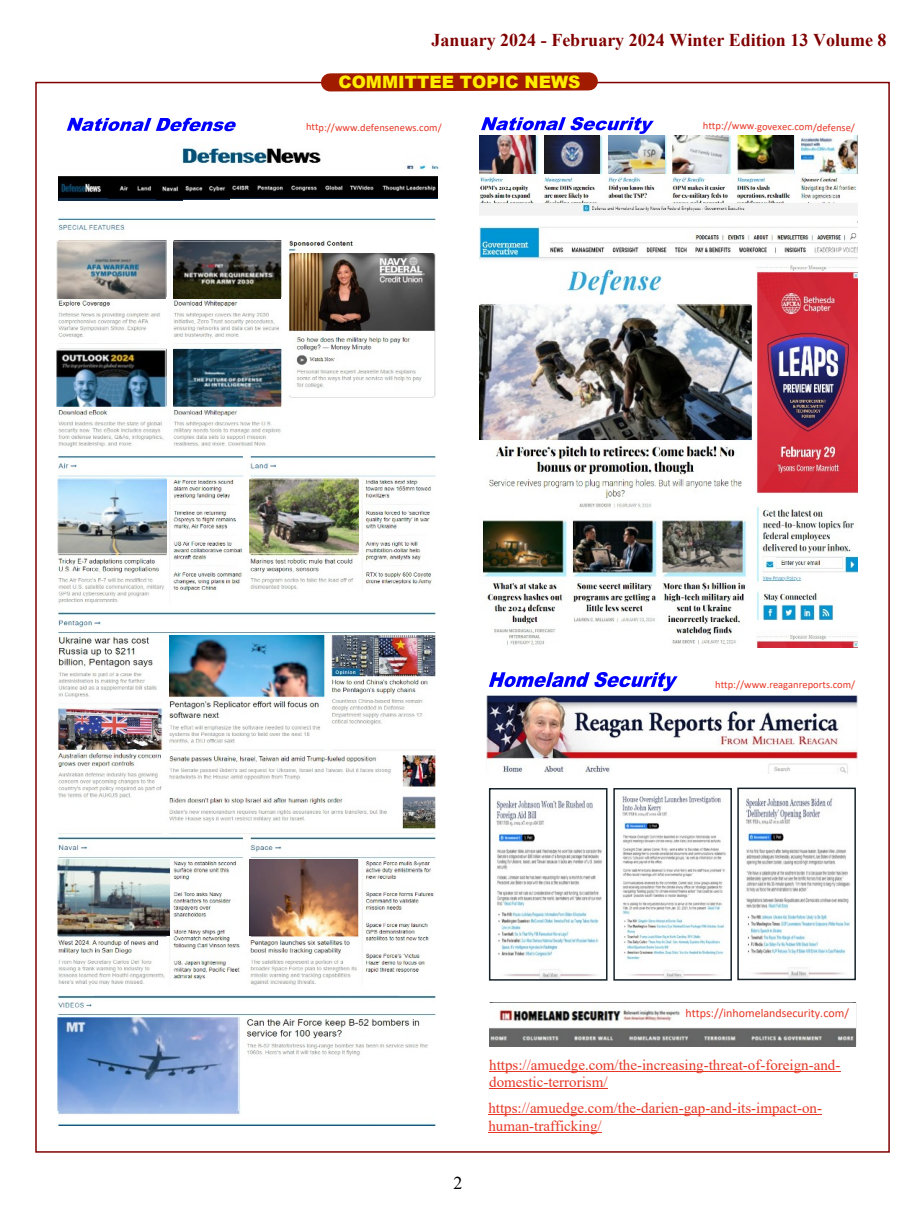
<style>
.page{position:relative;width:918px;height:1221px;background:#fff}
.page>*{position:absolute;margin:0;border:0;box-sizing:border-box;transform-origin:0 0}
.t1{font:700 18px "Times New Roman";color:#800000}
.t2{font:18px "Times New Roman";color:#000}
.t3{font:900 17.1px "Arial";color:#ffed00}
.t4{font:15px/17.2px "Times New Roman";color:#e63726}
.t5{font:12px "Calibri";color:#e63726}
.t6{font:10.5px "Calibri";color:#e63726}
</style>
<div class="page">
<img style="left:479px;top:136px;width:378px;height:512px">
<svg style="left:67px;top:118px;width:169px;height:13px"></svg>
<svg style="left:489px;top:672px;width:189px;height:19px"></svg>
<img style="left:487px;top:695px;width:370px;height:78px">
<svg style="left:481px;top:117px;width:173px;height:17px"></svg>
<img style="left:182px;top:143px;width:257px;height:27px">
<svg style="left:312px;top:72px;width:295px;height:20px"></svg>
<img style="left:346px;top:176px;width:92px;height:23px">
<img style="left:346px;top:176px;width:31px;height:22px">
<img style="left:320px;top:176px;width:26px;height:23px">
<img style="left:287px;top:176px;width:33px;height:23px">
<img style="left:253px;top:176px;width:34px;height:23px">
<img style="left:229px;top:176px;width:24px;height:23px">
<img style="left:206px;top:176px;width:23px;height:23px">
<img style="left:182px;top:176px;width:24px;height:24px">
<img style="left:156px;top:176px;width:26px;height:24px">
<img style="left:132px;top:176px;width:24px;height:24px">
<img style="left:59px;top:176px;width:73px;height:24px">
<img style="left:59px;top:176px;width:48px;height:23px">
<img style="left:479px;top:305px;width:272px;height:134px">
<img style="left:483px;top:521px;width:80px;height:51px">
<img style="left:573px;top:521px;width:80px;height:51px">
<img style="left:479px;top:136px;width:56px;height:38px">
<img style="left:544px;top:136px;width:56px;height:38px">
<img style="left:609px;top:136px;width:55px;height:38px">
<img style="left:672px;top:136px;width:56px;height:38px">
<img style="left:736px;top:136px;width:57px;height:38px">
<img style="left:802px;top:136px;width:56px;height:38px">
<img style="left:496px;top:800px;width:106px;height:177px">
<div style="left:489px;top:788px;width:119px;height:192px;border:2px solid #17232b"></div>
<img style="left:746px;top:798px;width:105px;height:179px">
<div style="left:737px;top:787px;width:119px;height:193px;border:2px solid #17232b"></div>
<img style="left:622px;top:796px;width:104px;height:181px">
<div style="left:613px;top:788px;width:119px;height:192px;border:2px solid #17232b"></div>
<svg style="left:489px;top:1002px;width:367px;height:44px"></svg>
<img style="left:663px;top:521px;width:79px;height:51px">
<hr style="left:488px;top:1114px;width:334px;height:1px;background:#e63726">
<hr style="left:488px;top:1131px;width:114px;height:1px;background:#e63726">
<img style="left:57px;top:218px;width:379px;height:907px">
<img style="left:57px;top:242px;width:108px;height:56px">
<img style="left:173px;top:242px;width:107px;height:56px">
<img style="left:57px;top:350px;width:109px;height:56px">
<img style="left:173px;top:350px;width:107px;height:56px">
<img style="left:57px;top:479px;width:109px;height:75px">
<img style="left:250px;top:479px;width:108px;height:75px">
<img style="left:57px;top:860px;width:112px;height:75px">
<img style="left:250px;top:860px;width:108px;height:75px">
<img style="left:57px;top:1017px;width:182px;height:93px">
<img style="left:169px;top:635px;width:154px;height:62px">
<hr style="left:489px;top:1070px;width:351px;height:1px;background:#e63726">
<hr style="left:489px;top:1088px;width:119px;height:1px;background:#e63726">
<img style="left:490px;top:1003px;width:366px;height:43px">
<p class="t1" style="left:432px;top:34px;width:457px">January 2024 - February 2024 Winter Edition 13 Volume 8</p>
<p class="t3" style="left:338px;top:75px;width:244px">COMMITTEE TOPIC NEWS</p>
<p class="t6" style="left:306px;top:123px;width:137px">http://www.defensenews.com/</p>
<p class="t6" style="left:703px;top:121px;width:154px;rotate:1deg">http://www.govexec.com/defense/</p>
<p class="t6" style="left:715px;top:680px;width:142px">http://www.reaganreports.com/</p>
<p class="t5" style="left:686px;top:1008px;width:165px">https://inhomelandsecurity.com/</p>
<p class="t4" style="left:489px;top:1057px;width:353px">https://amuedge.com/the-increasing-threat-of-foreign-and&shy;domestic-terrorism/</p>
<p class="t2" style="left:453px;top:1176px;width:10px">2</p>
<p class="t4" style="left:488px;top:1101px;width:335px">https://amuedge.com/the-darien-gap-and-its-impact-on&shy;human-trafficking/</p>
</div>
